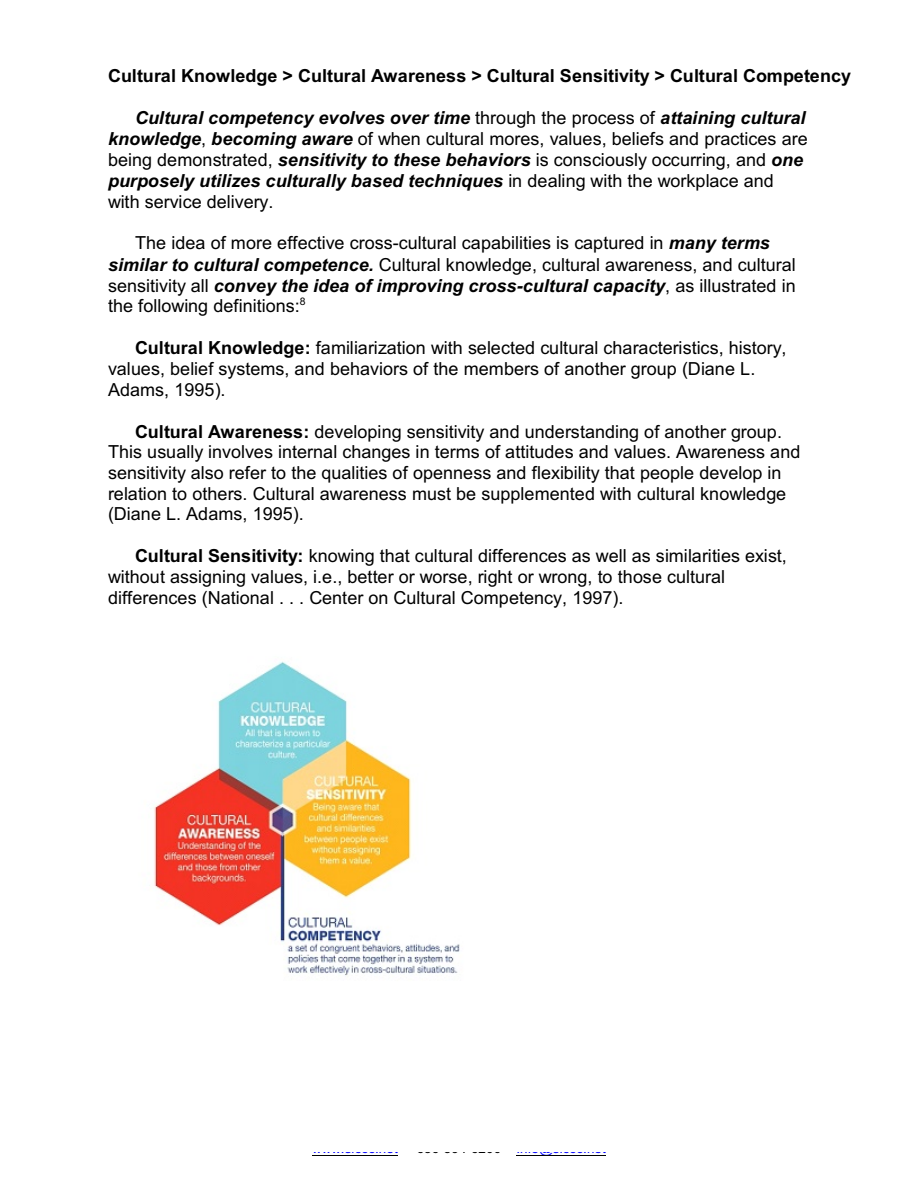
<style>
.page{position:relative;width:918px;height:1188px;background:#fff}
.page>*{position:absolute;margin:0;border:0;box-sizing:border-box;transform-origin:0 0}
.t1{font:18px/20.7px "Arial";letter-spacing:.005em;color:#000}
.t2{font:700 18px "Arial";letter-spacing:.005em;color:#000}
.t3{font:13.5px "Arial";letter-spacing:.005em;color:#00f}
.t4{font:13.5px "Arial";letter-spacing:.005em;color:#000}
.s1{font-weight:700;font-style:italic}
.s2{font-weight:700}
.s3{font-family:"Times New Roman";font-size:18px;color:#000}
.s4{color:#000}
</style>
<div class="page">
<hr style="left:312px;top:1155px;width:86px;height:1px;background:#000">
<hr style="left:516px;top:1155px;width:90px;height:1px;background:#000">
<img style="left:154px;top:661px;width:306px;height:315px">
<p class="t2" style="left:108px;top:69px;width:745px">Cultural Knowledge &gt; Cultural Awareness &gt; Cultural Sensitivity &gt; Cultural Competency</p>
<p class="t1" style="left:108px;top:109px;width:701px;text-indent:27px"><span class="s1">Cultural competency evolves over time</span> through the process of <span class="s1">attaining cultural knowledge</span>, <span class="s1">becoming aware</span> of when cultural mores, values, beliefs and practices are being demonstrated, <span class="s1">sensitivity to these behaviors</span> is consciously occurring, and <span class="s1">one purposely utilizes culturally based techniques</span> in dealing with the workplace and with service delivery.</p>
<p class="t1" style="left:108px;top:234px;width:689px;text-indent:27px">The idea of more effective cross-cultural capabilities is captured in <span class="s1">many terms similar to cultural competence.</span> Cultural knowledge, cultural awareness, and cultural sensitivity all <span class="s1">convey the idea of improving cross-cultural capacity</span>, as illustrated in the following definitions:<sup>8</sup></p>
<p class="t1" style="left:108px;top:339px;width:680px;text-indent:27px"><span class="s2">Cultural Knowledge:</span> familiarization with selected cultural characteristics, history, values, belief systems, and behaviors of the members of another group (Diane L.<br>Adams, 1995).</p>
<p class="t1" style="left:108px;top:423px;width:694px;text-indent:27px"><span class="s2">Cultural Awareness:</span> developing sensitivity and understanding of another group.<br>This usually involves internal changes in terms of attitudes and values. Awareness and sensitivity also refer to the qualities of openness and flexibility that people develop in relation to others. Cultural awareness must be supplemented with cultural knowledge (Diane L. Adams, 1995).</p>
<p class="t1" style="left:108px;top:547px;width:680px;text-indent:27px"><span class="s2">Cultural Sensitivity:</span> knowing that cultural differences as well as similarities exist, without assigning values, i.e., better or worse, right or wrong, to those cultural differences (National . . . Center on Cultural Competency, 1997).</p>
<p class="t3" style="left:449px;top:1143px;width:159px"><span class="s3">-5-</span><span class="s4">6200</span> Info@slccc.net</p>
<p class="t3" style="left:312px;top:1143px;width:87px">www.slccc.net</p>
<p class="t4" style="left:417px;top:1143px;width:56px">636-394-</p>
</div>
